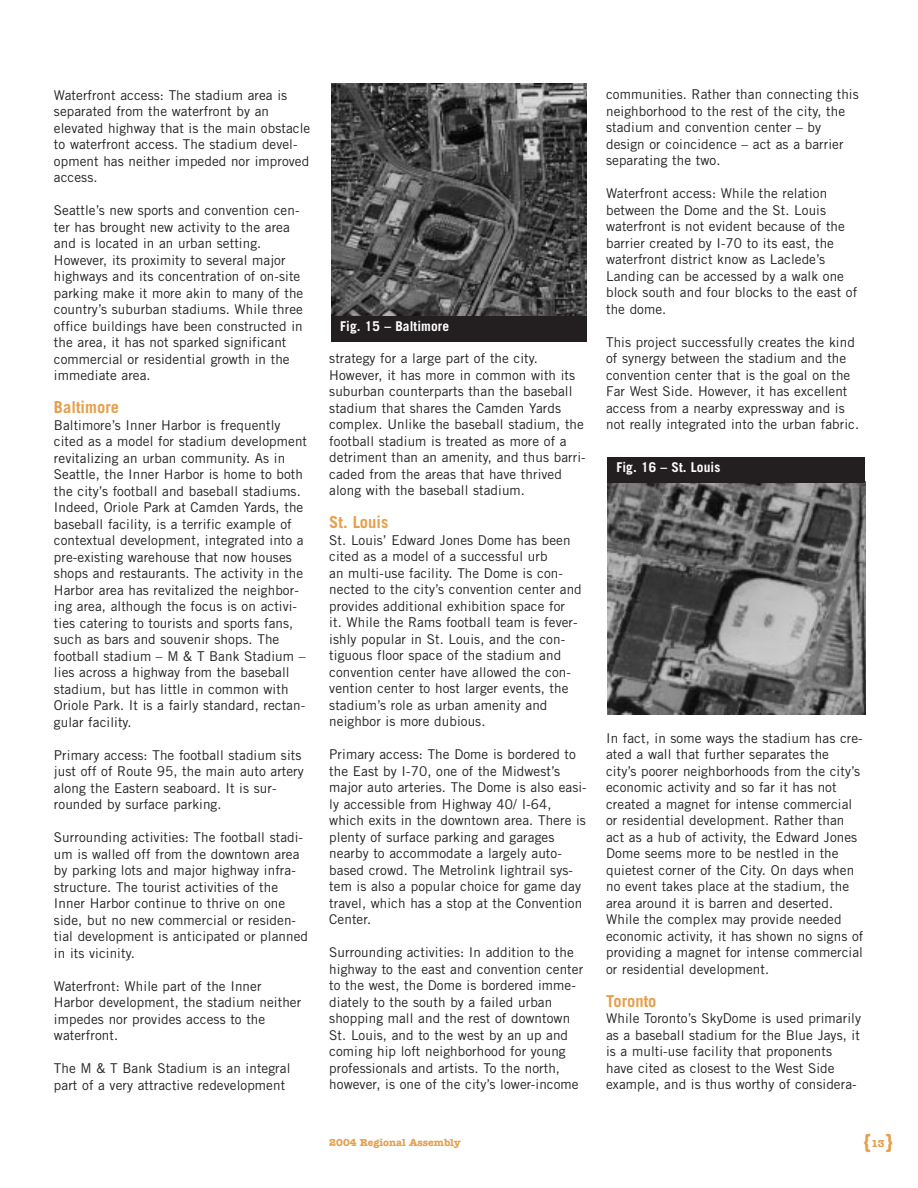
<style>
.page{position:relative;width:918px;height:1188px;background:#fff}
.page>*{position:absolute;margin:0;border:0;box-sizing:border-box;transform-origin:0 0}
.t1{font:700 21px "American Typewriter";color:#e5a04d}
.t2{font:700 16.5px "Trade Gothic";color:#e5a04d}
.t3{font:13.5px/16.5px "Trade Gothic";letter-spacing:.005em;color:#231f20}
.t4{font:700 13.5px "Trade Gothic";letter-spacing:.005em;color:#fff}
.t5{font:700 10.5px "American Typewriter";color:#e5a04d}
.s1{font-size:10.5px}
</style>
<div class="page">
<img style="left:331px;top:84px;width:256px;height:232px">
<img style="left:607px;top:483px;width:258px;height:232px">
<div style="left:331px;top:317px;width:256px;height:25px;background:#231f20"></div>
<div style="left:607px;top:457px;width:258px;height:26px;background:#231f20"></div>
<p class="t3" style="left:54px;top:88px;width:258px">Waterfront access: The stadium area is separated from the waterfront by an elevated highway that is the main obstacle to waterfront access. The stadium devel&shy;opment has neither impeded nor improved access.</p>
<p class="t3" style="left:54px;top:203px;width:251px">Seattle’s new sports and convention cen&shy;ter has brought new activity to the area and is located in an urban setting.<br>However, its proximity to several major highways and its concentration of on-site parking make it more akin to many of the country’s suburban stadiums. While three office buildings have been constructed in the area, it has not sparked significant commercial or residential growth in the immediate area.</p>
<p class="t2" style="left:54px;top:401px;width:67px">Baltimore</p>
<p class="t3" style="left:54px;top:418px;width:255px">Baltimore’s Inner Harbor is frequently cited as a model for stadium development revitalizing an urban community. As in Seattle, the Inner Harbor is home to both the city’s football and baseball stadiums.<br>Indeed, Oriole Park at Camden Yards, the baseball facility, is a terrific example of contextual development, integrated into a pre-existing warehouse that now houses shops and restaurants. The activity in the Harbor area has revitalized the neighbor&shy;ing area, although the focus is on activi&shy;ties catering to tourists and sports fans, such as bars and souvenir shops. The football stadium – M &amp; T Bank Stadium – lies across a highway from the baseball stadium, but has little in common with Oriole Park. It is a fairly standard, rectan&shy;gular facility.</p>
<p class="t3" style="left:54px;top:748px;width:251px">Primary access: The football stadium sits just off of Route 95, the main auto artery along the Eastern seaboard. It is sur&shy;rounded by surface parking.</p>
<p class="t3" style="left:54px;top:830px;width:256px">Surrounding activities: The football stadi&shy;um is walled off from the downtown area by parking lots and major highway infra&shy;structure. The tourist activities of the Inner Harbor continue to thrive on one side, but no new commercial or residen&shy;tial development is anticipated or planned in its vicinity.</p>
<p class="t3" style="left:54px;top:979px;width:249px">Waterfront: While part of the Inner<br>Harbor development, the stadium neither impedes nor provides access to the waterfront.</p>
<p class="t3" style="left:54px;top:1061px;width:238px">The M &amp; T Bank Stadium is an integral part of a very attractive redevelopment</p>
<p class="t4" style="left:340px;top:321px;width:110px">Fig. 15 – Baltimore</p>
<p class="t3" style="left:329px;top:351px;width:258px">strategy for a large part of the city.<br>However, it has more in common with its suburban counterparts than the baseball stadium that shares the Camden Yards complex. Unlike the baseball stadium, the football stadium is treated as more of a detriment than an amenity, and thus barri&shy;caded from the areas that have thrived along with the baseball stadium.</p>
<p class="t2" style="left:329px;top:516px;width:61px">St. Louis</p>
<p class="t3" style="left:329px;top:533px;width:254px">St. Louis’ Edward Jones Dome has been cited as a model of a successful urb<br>an multi-use facility. The Dome is con&shy;nected to the city’s convention center and provides additional exhibition space for<br>it. While the Rams football team is fever&shy;ishly popular in St. Louis, and the con&shy;tiguous floor space of the stadium and convention center have allowed the con&shy;vention center to host larger events, the stadium’s role as urban amenity and neighbor is more dubious.</p>
<p class="t3" style="left:329px;top:747px;width:259px">Primary access: The Dome is bordered to the East by I-70, one of the Midwest’s major auto arteries. The Dome is also easi&shy;ly accessible from Highway 40/ I-64, which exits in the downtown area. There is plenty of surface parking and garages nearby to accommodate a largely auto&shy;based crowd. The Metrolink lightrail sys&shy;tem is also a popular choice for game day travel, which has a stop at the Convention Center.</p>
<p class="t3" style="left:329px;top:945px;width:255px">Surrounding activities: In addition to the highway to the east and convention center to the west, the Dome is bordered imme&shy;diately to the south by a failed urban shopping mall and the rest of downtown St. Louis, and to the west by an up and coming hip loft neighborhood for young professionals and artists. To the north, however, is one of the city’s lower-income</p>
<p class="t3" style="left:606px;top:87px;width:254px">communities. Rather than connecting this neighborhood to the rest of the city, the stadium and convention center – by design or coincidence – act as a barrier separating the two.</p>
<p class="t3" style="left:606px;top:186px;width:253px">Waterfront access: While the relation between the Dome and the St. Louis waterfront is not evident because of the barrier created by I-70 to its east, the waterfront district know as Laclede’s Landing can be accessed by a walk one block south and four blocks to the east of the dome.</p>
<p class="t3" style="left:606px;top:335px;width:255px">This project successfully creates the kind of synergy between the stadium and the convention center that is the goal on the Far West Side. However, it has excellent access from a nearby expressway and is not really integrated into the urban fabric.</p>
<p class="t4" style="left:616px;top:462px;width:106px">Fig. 16 – St. Louis</p>
<p class="t3" style="left:606px;top:731px;width:259px">In fact, in some ways the stadium has cre&shy;ated a wall that further separates the<br>city’s poorer neighborhoods from the city’s economic activity and so far it has not created a magnet for intense commercial or residential development. Rather than act as a hub of activity, the Edward Jones Dome seems more to be nestled in the quietest corner of the City. On days when no event takes place at the stadium, the area around it is barren and deserted.<br>While the complex may provide needed economic activity, it has shown no signs of providing a magnet for intense commercial or residential development.</p>
<p class="t2" style="left:606px;top:995px;width:52px">Toronto</p>
<p class="t3" style="left:606px;top:1011px;width:256px">While Toronto’s SkyDome is used primarily as a baseball stadium for the Blue Jays, it is a multi-use facility that proponents have cited as closest to the West Side example, and is thus worthy of considera-</p>
<p class="t5" style="left:329px;top:1138px;width:133px">2004 Regional Assembly</p>
<h1 class="t1" style="left:862px;top:1134px;width:34px">{ }<span class="s1">1 3</span></h1>
</div>
